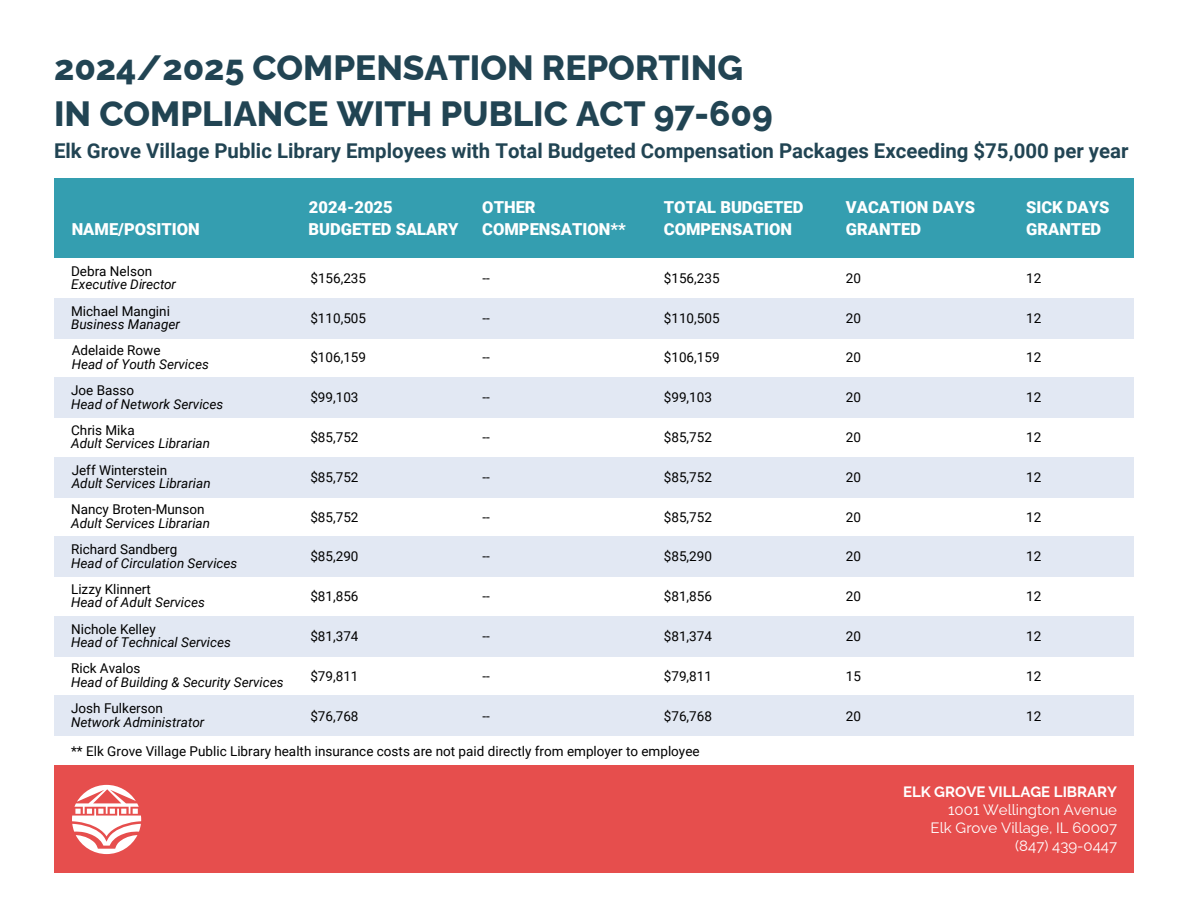
<style>
.page{position:relative;width:1188px;height:918px;background:#fff}
.page>*{position:absolute;margin:0;border:0;box-sizing:border-box;transform-origin:0 0}
.t1{font:800 35.1px/45.9px "Raleway";color:#214453}
.t2{font:700 20.4px "Roboto";color:#214453}
.t3{font:900 16.5px/22px "Roboto";color:#fff}
.t4{font:15px/18px "Raleway";color:#fff;text-align:right}
.t5{font:700 15px "Raleway";color:#fff}
.t6{font:13.5px "Roboto";color:#000}
.t7{font:italic 13.5px "Roboto";color:#000}
</style>
<div class="page">
<div style="left:54px;top:298px;width:1080px;height:40px;background:#e2e8f3"></div>
<div style="left:54px;top:377px;width:1080px;height:41px;background:#e2e8f3"></div>
<div style="left:54px;top:457px;width:1080px;height:40px;background:#e2e8f3"></div>
<div style="left:54px;top:536px;width:1080px;height:41px;background:#e2e8f3"></div>
<div style="left:54px;top:616px;width:1080px;height:40px;background:#e2e8f3"></div>
<div style="left:54px;top:695px;width:1080px;height:41px;background:#e2e8f3"></div>
<div style="left:54px;top:178px;width:1080px;height:79px;background:#349eb0"></div>
<div style="left:54px;top:766px;width:1080px;height:107px;background:#e64e4d"></div>
<svg style="left:72px;top:785px;width:69px;height:69px"></svg>
<h1 class="t1" style="left:54px;top:41px;width:720px">2024/2025 COMPENSATION REPORTING<br>IN COMPLIANCE WITH PUBLIC ACT 97-609</h1>
<h2 class="t2" style="left:54px;top:137px;width:1076px">Elk Grove Village Public Library Employees with Total Budgeted Compensation Packages Exceeding $75,000 per year</h2>
<p class="t3" style="left:664px;top:196px;width:141px">TOTAL BUDGETED<br>COMPENSATION</p>
<p class="t3" style="left:482px;top:196px;width:145px">OTHER<br>COMPENSATION**</p>
<p class="t3" style="left:309px;top:196px;width:152px">2024-2025<br>BUDGETED SALARY</p>
<p class="t6" style="left:310px;top:268px;width:57px">$156,235</p>
<p class="t6" style="left:310px;top:308px;width:57px">$110,505</p>
<p class="t6" style="left:310px;top:348px;width:57px">$106,159</p>
<p class="t6" style="left:310px;top:388px;width:50px">$99,103</p>
<p class="t6" style="left:310px;top:428px;width:50px">$85,752</p>
<p class="t6" style="left:310px;top:468px;width:50px">$85,752</p>
<p class="t6" style="left:310px;top:507px;width:50px">$85,752</p>
<p class="t6" style="left:310px;top:547px;width:50px">$85,290</p>
<p class="t6" style="left:310px;top:587px;width:50px">$81,856</p>
<p class="t6" style="left:310px;top:627px;width:50px">$81,374</p>
<p class="t6" style="left:310px;top:667px;width:50px">$79,811</p>
<p class="t6" style="left:310px;top:707px;width:50px">$76,768</p>
<p class="t3" style="left:72px;top:218px;width:130px">NAME/POSITION</p>
<p class="t6" style="left:71px;top:262px;width:83px">Debra Nelson</p>
<p class="t7" style="left:71px;top:275px;width:107px">Executive Director</p>
<p class="t6" style="left:664px;top:268px;width:57px">$156,235</p>
<p class="t6" style="left:664px;top:308px;width:57px">$110,505</p>
<p class="t6" style="left:664px;top:348px;width:57px">$106,159</p>
<p class="t6" style="left:664px;top:388px;width:50px">$99,103</p>
<p class="t6" style="left:664px;top:428px;width:50px">$85,752</p>
<p class="t6" style="left:664px;top:468px;width:50px">$85,752</p>
<p class="t6" style="left:664px;top:507px;width:50px">$85,752</p>
<p class="t6" style="left:664px;top:547px;width:50px">$85,290</p>
<p class="t6" style="left:664px;top:587px;width:50px">$81,856</p>
<p class="t6" style="left:664px;top:627px;width:50px">$81,374</p>
<p class="t6" style="left:664px;top:667px;width:50px">$79,811</p>
<p class="t6" style="left:664px;top:707px;width:50px">$76,768</p>
<p class="t6" style="left:483px;top:268px;width:9px">--</p>
<p class="t6" style="left:483px;top:308px;width:9px">--</p>
<p class="t6" style="left:483px;top:348px;width:9px">--</p>
<p class="t6" style="left:483px;top:388px;width:9px">--</p>
<p class="t6" style="left:483px;top:428px;width:9px">--</p>
<p class="t6" style="left:483px;top:468px;width:9px">--</p>
<p class="t6" style="left:483px;top:507px;width:9px">--</p>
<p class="t6" style="left:483px;top:547px;width:9px">--</p>
<p class="t6" style="left:483px;top:587px;width:9px">--</p>
<p class="t6" style="left:483px;top:627px;width:9px">--</p>
<p class="t6" style="left:483px;top:667px;width:9px">--</p>
<p class="t6" style="left:483px;top:707px;width:9px">--</p>
<p class="t6" style="left:71px;top:301px;width:100px">Michael Mangini</p>
<p class="t7" style="left:71px;top:315px;width:110px">Business Manager</p>
<p class="t6" style="left:72px;top:341px;width:90px">Adelaide Rowe</p>
<p class="t7" style="left:72px;top:355px;width:139px">Head of Youth Services</p>
<p class="t6" style="left:71px;top:381px;width:65px">Joe Basso</p>
<p class="t7" style="left:71px;top:394px;width:154px">Head of Network Services</p>
<p class="t6" style="left:71px;top:421px;width:65px">Chris Mika</p>
<p class="t7" style="left:71px;top:434px;width:140px">Adult Services Librarian</p>
<p class="t6" style="left:72px;top:460px;width:97px">Jeff Winterstein</p>
<p class="t7" style="left:72px;top:474px;width:140px">Adult Services Librarian</p>
<p class="t6" style="left:71px;top:500px;width:135px">Nancy Broten-Munson</p>
<p class="t7" style="left:71px;top:514px;width:140px">Adult Services Librarian</p>
<p class="t6" style="left:71px;top:540px;width:108px">Richard Sandberg</p>
<p class="t7" style="left:71px;top:553px;width:168px">Head of Circulation Services</p>
<p class="t6" style="left:71px;top:580px;width:81px">Lizzy Klinnert</p>
<p class="t7" style="left:71px;top:593px;width:135px">Head of Adult Services</p>
<p class="t6" style="left:71px;top:619px;width:86px">Nichole Kelley</p>
<p class="t7" style="left:71px;top:633px;width:161px">Head of Technical Services</p>
<p class="t6" style="left:71px;top:659px;width:71px">Rick Avalos</p>
<p class="t7" style="left:71px;top:673px;width:214px">Head of Building &amp; Security Services</p>
<p class="t6" style="left:71px;top:699px;width:93px">Josh Fulkerson</p>
<p class="t7" style="left:71px;top:712px;width:135px">Network Administrator</p>
<p class="t6" style="left:71px;top:741px;width:630px">** Elk Grove Village Public Library health insurance costs are not paid directly from employer to employee</p>
<p class="t3" style="left:846px;top:196px;width:131px">VACATION DAYS<br>GRANTED</p>
<p class="t6" style="left:846px;top:268px;width:17px">20</p>
<p class="t6" style="left:846px;top:308px;width:17px">20</p>
<p class="t6" style="left:846px;top:348px;width:17px">20</p>
<p class="t6" style="left:846px;top:388px;width:17px">20</p>
<p class="t6" style="left:846px;top:428px;width:17px">20</p>
<p class="t6" style="left:846px;top:468px;width:17px">20</p>
<p class="t6" style="left:846px;top:507px;width:17px">20</p>
<p class="t6" style="left:846px;top:547px;width:17px">20</p>
<p class="t6" style="left:846px;top:587px;width:17px">20</p>
<p class="t6" style="left:846px;top:627px;width:17px">20</p>
<p class="t6" style="left:846px;top:667px;width:17px">15</p>
<p class="t6" style="left:846px;top:707px;width:17px">20</p>
<p class="t3" style="left:1026px;top:196px;width:85px">SICK DAYS<br>GRANTED</p>
<p class="t6" style="left:1026px;top:268px;width:17px">12</p>
<p class="t6" style="left:1026px;top:308px;width:17px">12</p>
<p class="t6" style="left:1026px;top:348px;width:17px">12</p>
<p class="t6" style="left:1026px;top:388px;width:17px">12</p>
<p class="t6" style="left:1026px;top:428px;width:17px">12</p>
<p class="t6" style="left:1026px;top:468px;width:17px">12</p>
<p class="t6" style="left:1026px;top:507px;width:17px">12</p>
<p class="t6" style="left:1026px;top:547px;width:17px">12</p>
<p class="t6" style="left:1026px;top:587px;width:17px">12</p>
<p class="t6" style="left:1026px;top:627px;width:17px">12</p>
<p class="t6" style="left:1026px;top:667px;width:17px">12</p>
<p class="t6" style="left:1026px;top:707px;width:17px">12</p>
<p class="t5" style="left:903px;top:780px;width:216px">ELK GROVE VILLAGE LIBRARY</p>
<p class="t4" style="left:931px;top:799px;width:188px">1001 Wellington Avenue<br>Elk Grove Village, IL 60007 (847) 439-0447</p>
</div>
